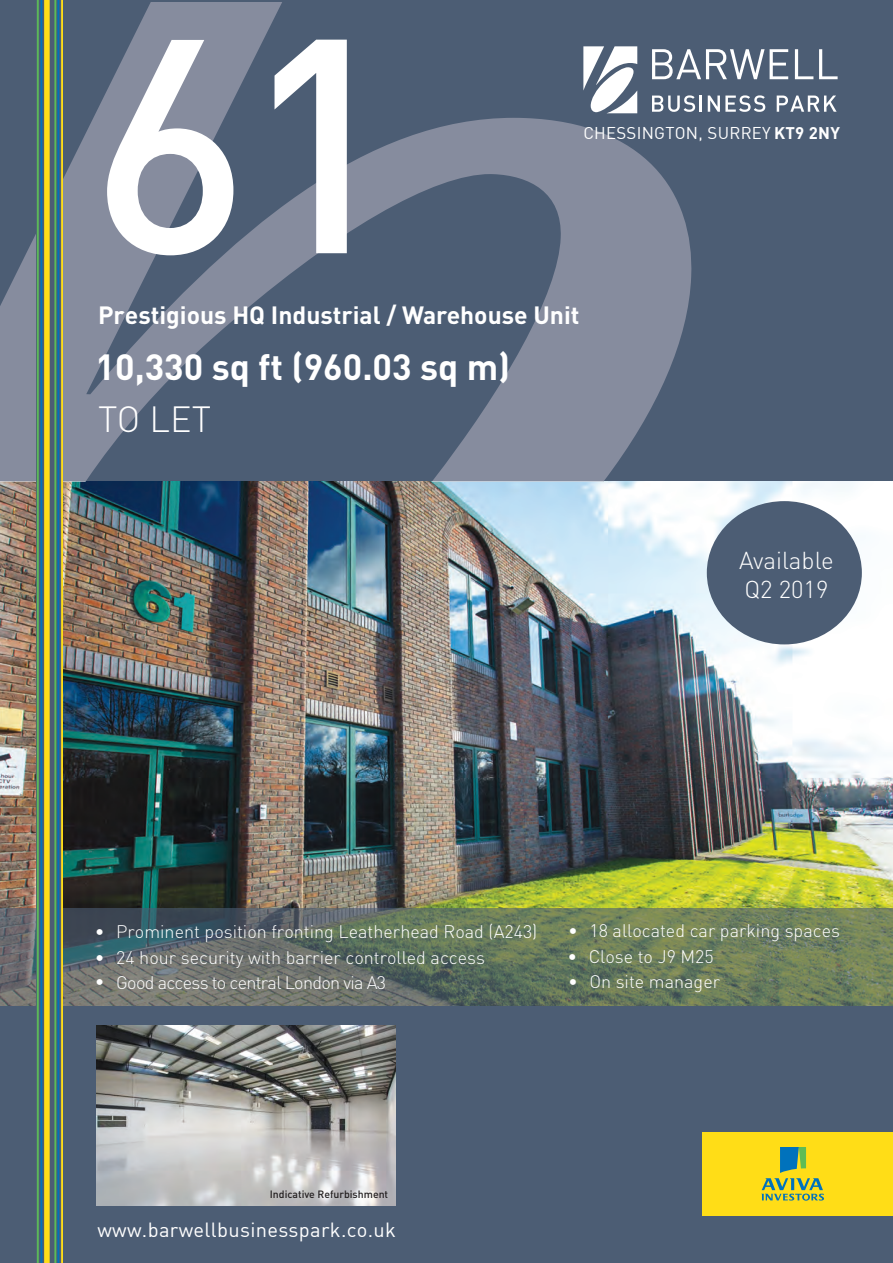
<style>
.page{position:relative;width:893px;height:1263px;background:#fff}
.page>*{position:absolute;margin:0;border:0;box-sizing:border-box;transform-origin:0 0}
.t1{font:500 300px "DIN";color:#fff}
.t2{font:700 36px "DIN";color:#fff}
.t3{font:300 36px "DIN";color:#fff}
.t4{font:700 24.75px "DIN";color:#fff}
.t5{font:300 24.15px/29px "DIN";color:#fff}
.t6{font:20.1px "DIN";letter-spacing:.015em;color:#fff}
.t7{font:300 18px "DIN";color:#fff}
.t8{font:300 18px "DIN";letter-spacing:-.04em;color:#fff}
.t9{font:16.8px "DIN";letter-spacing:.015em;color:#fff}
.t10{font:500 10.5px "DIN";color:#231f20}
.s1{font-weight:700}
</style>
<div class="page">
<img style="left:0;top:480px;width:893px;height:429px">
<div style="left:0;top:1007px;width:893px;height:256px;background:#4c5d74"></div>
<div style="left:0;top:0;width:893px;height:480px;background:#4c5d74"></div>
<svg style="left:603px;top:46px;width:92px;height:435px;fill:#868c9e"></svg>
<svg style="left:0;top:3px;width:603px;height:479px"></svg>
<div style="left:703px;top:1132px;width:190px;height:83px;background:#ffdd17"></div>
<svg style="left:761px;top:1147px;width:63px;height:54px"></svg>
<svg style="left:652px;top:49px;width:136px;height:30px"></svg>
<svg style="left:795px;top:49px;width:18px;height:30px"></svg>
<svg style="left:819px;top:49px;width:19px;height:30px"></svg>
<svg style="left:652px;top:95px;width:50px;height:17px"></svg>
<svg style="left:708px;top:95px;width:57px;height:17px"></svg>
<svg style="left:777px;top:96px;width:60px;height:16px"></svg>
<svg style="left:583px;top:46px;width:54px;height:67px"></svg>
<div style="left:707px;top:501px;width:155px;height:143px;background:#4c5d74;border-radius:50%"></div>
<svg style="left:0;top:909px;width:893px;height:99px;background:#667361"></svg>
<img style="left:36px;top:0;width:26px;height:1263px">
<img style="left:97px;top:1025px;width:299px;height:181px">
<h1 class="t1" style="left:90px;top:-47px;width:311px">61</h1>
<p class="t9" style="left:583px;top:123px;width:258px">CHESSINGTON, SURREY <span class="s1">KT9 2NY</span></p>
<h3 class="t4" style="left:98px;top:299px;width:483px">Prestigious HQ Industrial / Warehouse Unit</h3>
<h2 class="t2" style="left:96px;top:344px;width:416px">10,330 sq ft (960.03 sq m)</h2>
<h2 class="t3" style="left:98px;top:396px;width:114px">TO LET</h2>
<h3 class="t5" style="left:739px;top:546px;width:96px">Available<br>Q2 2019</h3>
<p class="t7" style="left:95px;top:921px;width:444px">• Prominent position fronting Leatherhead Road (A243)</p>
<p class="t7" style="left:95px;top:946px;width:391px">• 24 hour security with barrier controlled access</p>
<p class="t8" style="left:95px;top:972px;width:293px">• Good access to central London via A3</p>
<p class="t7" style="left:568px;top:919px;width:273px">• 18 allocated car parking spaces</p>
<p class="t7" style="left:567px;top:945px;width:148px">• Close to J9 M25</p>
<p class="t7" style="left:568px;top:970px;width:154px">• On site manager</p>
<p class="t10" style="left:270px;top:1188px;width:120px">Indicative Refurbishment</p>
<p class="t6" style="left:97px;top:1218px;width:300px">www.barwellbusinesspark.co.uk</p>
</div>
